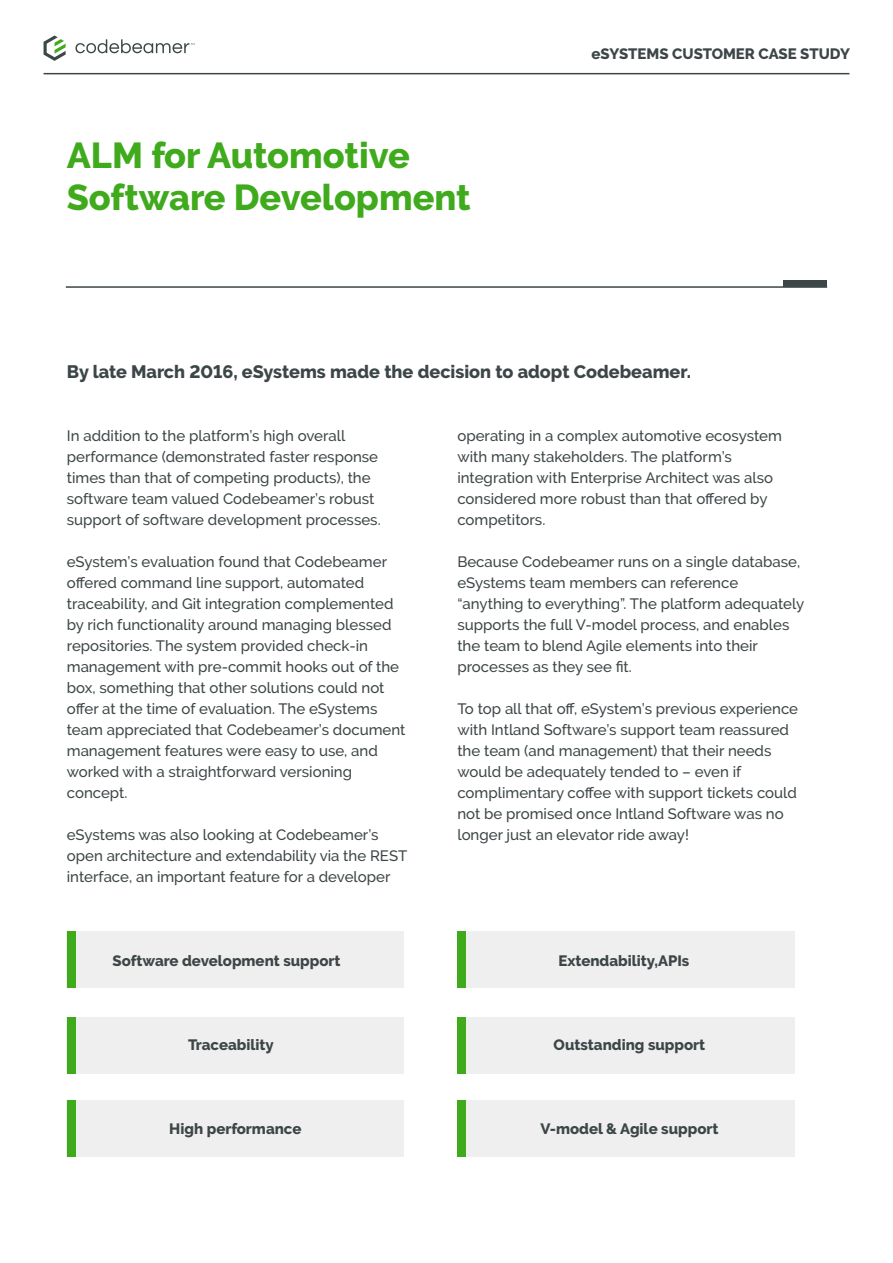
<style>
.page{position:relative;width:893px;height:1263px;background:#fff}
.page>*{position:absolute;margin:0;border:0;box-sizing:border-box;transform-origin:0 0}
.t1{font:800 36px/42px "PTC Raleway";color:#40aa1d}
.t2{font:800 18px "PTC Raleway";color:#3d4647}
.t3{font:500 15px/21px "PTC Raleway";color:#3d4647}
.t4{font:800 15px "PTC Raleway";color:#3d4647}
</style>
<div class="page">
<hr style="left:44px;top:73px;width:805px;height:1px;background:#3d4647">
<hr style="left:66px;top:286px;width:761px;height:2px;background:#3d4647">
<svg style="left:75px;top:39px;width:119px;height:14px"></svg>
<svg style="left:44px;top:36px;width:22px;height:25px"></svg>
<div style="left:784px;top:281px;width:43px;height:6px;background:#3d4647"></div>
<div style="left:67px;top:931px;width:337px;height:56px;background:#efefef"></div>
<div style="left:67px;top:931px;width:8px;height:56px;background:#40aa1d"></div>
<div style="left:457px;top:931px;width:337px;height:56px;background:#efefef"></div>
<div style="left:67px;top:1017px;width:337px;height:56px;background:#efefef"></div>
<div style="left:457px;top:1017px;width:337px;height:56px;background:#efefef"></div>
<div style="left:67px;top:1100px;width:337px;height:56px;background:#efefef"></div>
<div style="left:457px;top:1100px;width:337px;height:56px;background:#efefef"></div>
<div style="left:67px;top:1017px;width:8px;height:56px;background:#40aa1d"></div>
<div style="left:457px;top:1017px;width:9px;height:56px;background:#40aa1d"></div>
<div style="left:457px;top:931px;width:9px;height:56px;background:#40aa1d"></div>
<div style="left:67px;top:1100px;width:8px;height:56px;background:#40aa1d"></div>
<div style="left:457px;top:1100px;width:9px;height:56px;background:#40aa1d"></div>
<h1 class="t1" style="left:67px;top:135px;width:405px">ALM for Automotive<br>Software Development</h1>
<p class="t4" style="left:591px;top:45px;width:260px">eSYSTEMS CUSTOMER CASE STUDY</p>
<p class="t2" style="left:67px;top:361px;width:626px">By late March 2016, eSystems made the decision to adopt Codebeamer.</p>
<p class="t3" style="left:67px;top:425px;width:315px">In addition to the platform’s high overall performance (demonstrated faster response times than that of competing products), the software team valued Codebeamer’s robust support of software development processes.</p>
<p class="t3" style="left:67px;top:551px;width:340px">eSystem’s evaluation found that Codebeamer offered command line support, automated traceability, and Git integration complemented by rich functionality around managing blessed repositories. The system provided check-in management with pre-commit hooks out of the box, something that other solutions could not offer at the time of evaluation. The eSystems team appreciated that Codebeamer’s document management features were easy to use, and worked with a straightforward versioning concept.</p>
<p class="t3" style="left:67px;top:824px;width:342px">eSystems was also looking at Codebeamer’s open architecture and extendability via the REST interface, an important feature for a developer</p>
<p class="t4" style="left:112px;top:952px;width:230px">Software development support</p>
<p class="t3" style="left:457px;top:425px;width:326px">operating in a complex automotive ecosystem with many stakeholders. The platform’s integration with Enterprise Architect was also considered more robust than that offered by competitors.</p>
<p class="t3" style="left:457px;top:551px;width:348px">Because Codebeamer runs on a single database, eSystems team members can reference “anything to everything”. The platform adequately supports the full V-model process, and enables the team to blend Agile elements into their processes as they see fit.</p>
<p class="t3" style="left:457px;top:698px;width:342px">To top all that off, eSystem’s previous experience with Intland Software’s support team reassured the team (and management) that their needs would be adequately tended to – even if complimentary coffee with support tickets could not be promised once Intland Software was no longer just an elevator ride away!</p>
<p class="t4" style="left:558px;top:952px;width:133px">Extendability,APIs</p>
<p class="t4" style="left:188px;top:1036px;width:87px">Traceability</p>
<p class="t4" style="left:554px;top:1036px;width:153px">Outstanding support</p>
<p class="t4" style="left:169px;top:1120px;width:134px">High performance</p>
<p class="t4" style="left:540px;top:1120px;width:180px">V-model &amp; Agile support</p>
</div>
